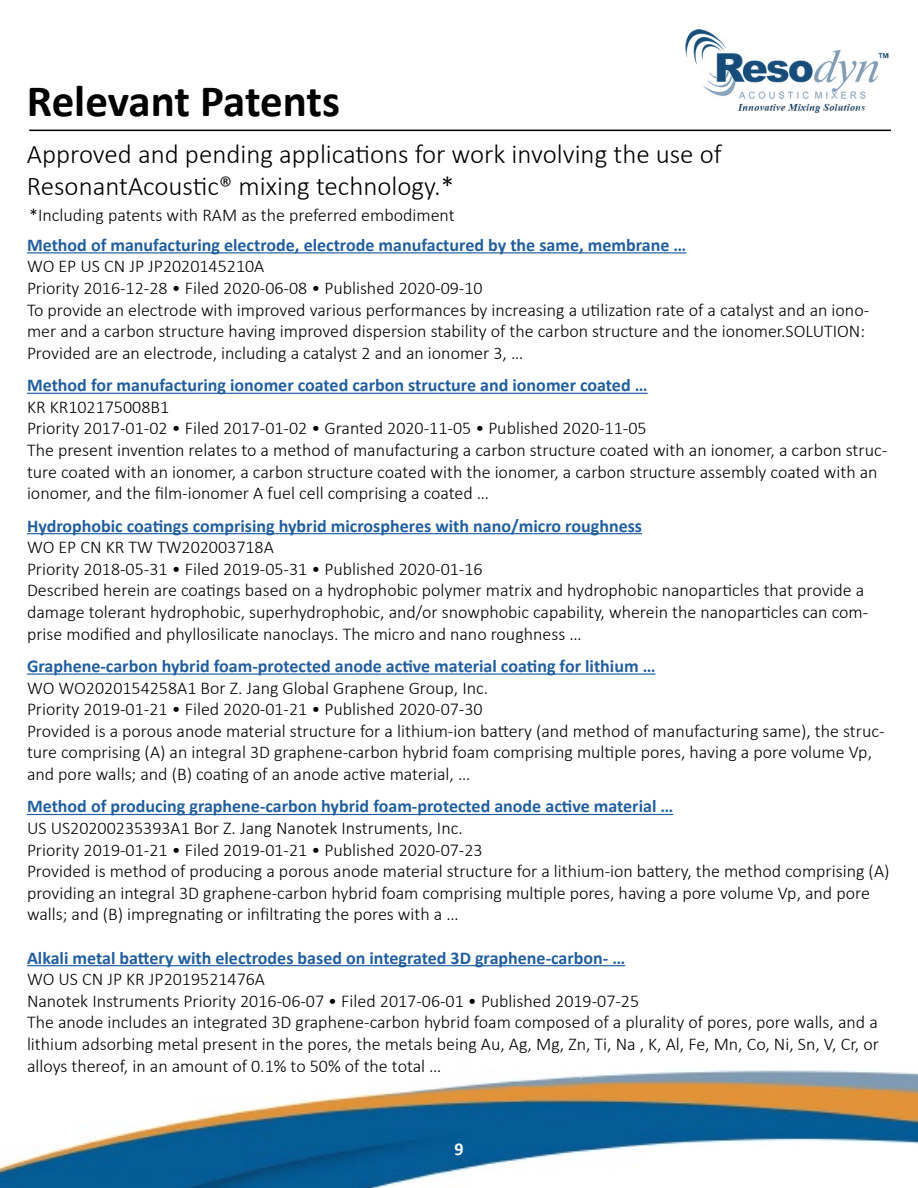
<style>
.page{position:relative;width:918px;height:1188px;background:#fff}
.page>*{position:absolute;margin:0;border:0;box-sizing:border-box;transform-origin:0 0}
.t1{font:700 45px "Calibri";letter-spacing:-.01em;color:#000}
.t2{font:300 27px/32.4px "Calibri";color:#000}
.t3{font:300 18px/21.6px "Calibri";color:#000}
.t4{font:700 18px "Calibri";color:#215e9e}
.t5{font:700 18px "Calibri";color:#fff}
</style>
<div class="page">
<img style="left:0;top:965px;width:918px;height:223px">
<hr style="left:29px;top:130px;width:862px;height:1px;background:#000">
<hr style="left:27px;top:252px;width:659px;height:1px;background:#215e9e">
<hr style="left:27px;top:393px;width:621px;height:1px;background:#215e9e">
<hr style="left:27px;top:533px;width:615px;height:1px;background:#215e9e">
<hr style="left:27px;top:674px;width:629px;height:1px;background:#215e9e">
<hr style="left:27px;top:814px;width:646px;height:1px;background:#215e9e">
<hr style="left:27px;top:965px;width:598px;height:1px;background:#215e9e">
<img style="left:685px;top:30px;width:204px;height:82px">
<h1 class="t1" style="left:27px;top:85px;width:315px">Relevant Patents</h1>
<h2 class="t2" style="left:27px;top:137px;width:696px">Approved and pending applications for work involving the use of<br>ResonantAcoustic® mixing technology.*</h2>
<p class="t4" style="left:27px;top:232px;width:661px">Method of manufacturing electrode, electrode manufactured by the same, membrane …</p>
<p class="t3" style="left:27px;top:256px;width:844px">WO EP US CN JP JP2020145210A<br>Priority 2016-12-28 • Filed 2020-06-08 • Published 2020-09-10<br>To provide an electrode with improved various performances by increasing a utilization rate of a catalyst and an iono&shy;mer and a carbon structure having improved dispersion stability of the carbon structure and the ionomer.SOLUTION:<br>Provided are an electrode, including a catalyst 2 and an ionomer 3, …</p>
<p class="t4" style="left:27px;top:373px;width:622px">Method for manufacturing ionomer coated carbon structure and ionomer coated …</p>
<p class="t3" style="left:27px;top:396px;width:862px">KR KR102175008B1<br>Priority 2017-01-02 • Filed 2017-01-02 • Granted 2020-11-05 • Published 2020-11-05<br>The present invention relates to a method of manufacturing a carbon structure coated with an ionomer, a carbon struc&shy;ture coated with an ionomer, a carbon structure coated with the ionomer, a carbon structure assembly coated with an ionomer, and the film-ionomer A fuel cell comprising a coated …</p>
<p class="t4" style="left:27px;top:513px;width:617px">Hydrophobic coatings comprising hybrid microspheres with nano/micro roughness</p>
<p class="t3" style="left:27px;top:536px;width:843px">WO EP CN KR TW TW202003718A<br>Priority 2018-05-31 • Filed 2019-05-31 • Published 2020-01-16<br>Described herein are coatings based on a hydrophobic polymer matrix and hydrophobic nanoparticles that provide a damage tolerant hydrophobic, superhydrophobic, and/or snowphobic capability, wherein the nanoparticles can com&shy;prise modified and phyllosilicate nanoclays. The micro and nano roughness …</p>
<p class="t4" style="left:27px;top:653px;width:630px">Graphene-carbon hybrid foam-protected anode active material coating for lithium …</p>
<p class="t3" style="left:27px;top:677px;width:859px">WO WO2020154258A1 Bor Z. Jang Global Graphene Group, Inc.<br>Priority 2019-01-21 • Filed 2020-01-21 • Published 2020-07-30<br>Provided is a porous anode material structure for a lithium-ion battery (and method of manufacturing same), the struc&shy;ture comprising (A) an integral 3D graphene-carbon hybrid foam comprising multiple pores, having a pore volume Vp, and pore walls; and (B) coating of an anode active material, …</p>
<p class="t4" style="left:27px;top:794px;width:648px">Method of producing graphene-carbon hybrid foam-protected anode active material …</p>
<p class="t3" style="left:27px;top:817px;width:864px">US US20200235393A1 Bor Z. Jang Nanotek Instruments, Inc.<br>Priority 2019-01-21 • Filed 2019-01-21 • Published 2020-07-23<br>Provided is method of producing a porous anode material structure for a lithium-ion battery, the method comprising (A) providing an integral 3D graphene-carbon hybrid foam comprising multiple pores, having a pore volume Vp, and pore walls; and (B) impregnating or infiltrating the pores with a …</p>
<p class="t4" style="left:27px;top:945px;width:600px">Alkali metal battery with electrodes based on integrated 3D graphene-carbon- …</p>
<p class="t3" style="left:27px;top:968px;width:854px">WO US CN JP KR JP2019521476A<br>Nanotek Instruments Priority 2016-06-07 • Filed 2017-06-01 • Published 2019-07-25<br>The anode includes an integrated 3D graphene-carbon hybrid foam composed of a plurality of pores, pore walls, and a lithium adsorbing metal present in the pores, the metals being Au, Ag, Mg, Zn, Ti, Na , K, Al, Fe, Mn, Co, Ni, Sn, V, Cr, or alloys thereof, in an amount of 0.1% to 50% of the total …</p>
<p class="t3" style="left:29px;top:204px;width:427px">*Including patents with RAM as the preferred embodiment</p>
<p class="t5" style="left:454px;top:1142px;width:11px">9</p>
</div>
